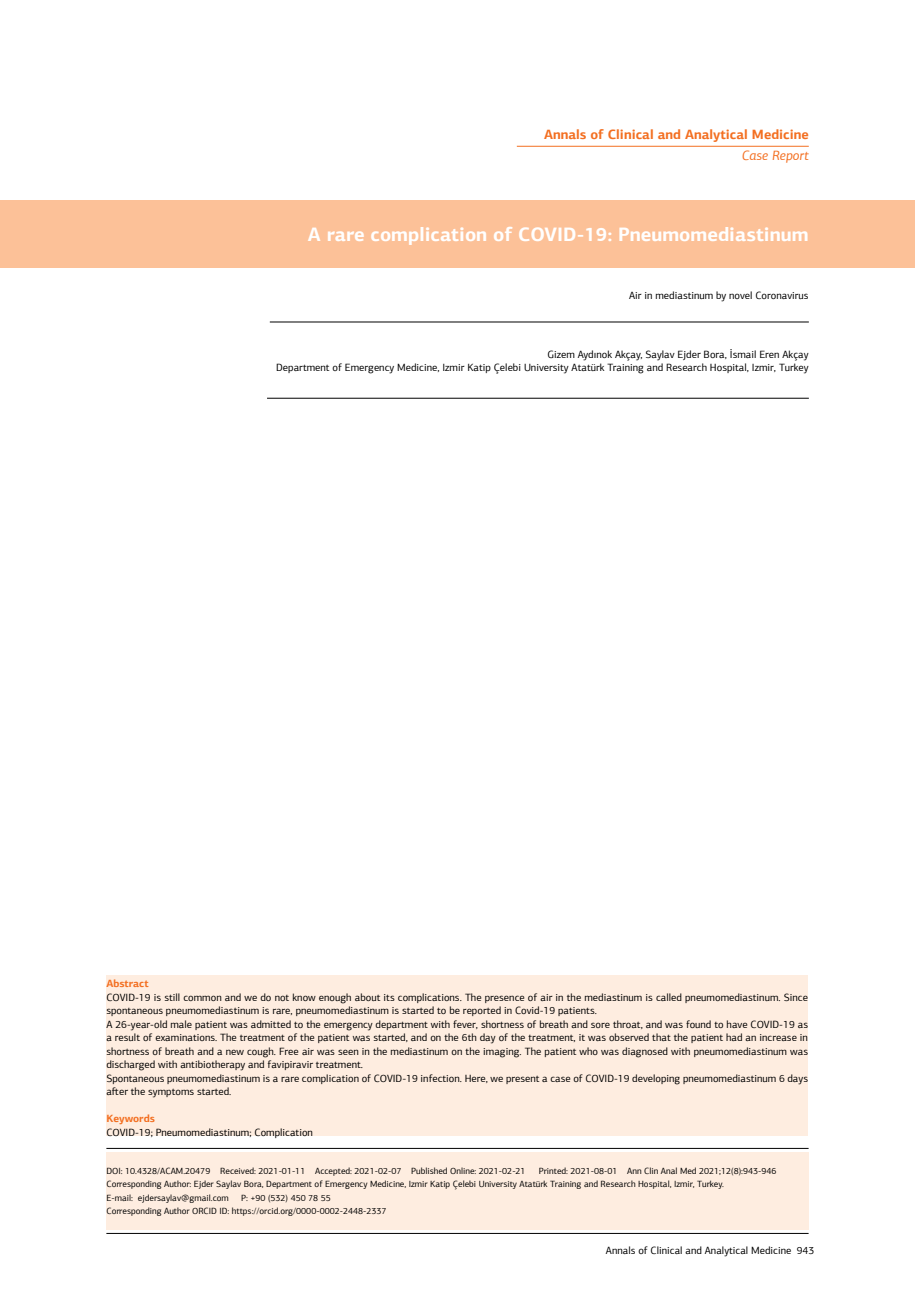
<style>
.page{position:relative;width:915px;height:1306px;background:#fff}
.page>*{position:absolute;margin:0;border:0;box-sizing:border-box;transform-origin:0 0}
.t1{font:700 19.5px "PF Agora Sans Pro";color:#fff}
.t2{font:700 13.5px "PF Agora Sans Pro";color:#f36f21}
.t3{font:italic 13.5px "PF Agora Sans Pro";color:#f36f21}
.t4{font:10.5px/13.5px "PF Agora Sans Pro";color:#000;text-align:right}
.t5{font:700 10.5px "PF Agora Sans Pro";color:#f36f21}
.t6{font:9px/13.5px "PF Agora Sans Pro";color:#000}
</style>
<div class="page">
<hr style="left:106px;top:1233px;width:702px;height:1px;background:#000">
<div style="left:0;top:200px;width:914px;height:68px;background:#fcc198"></div>
<hr style="left:106px;top:1148px;width:702px;height:1px;background:#000">
<hr style="left:270px;top:322px;width:538px;height:1px;background:#000">
<hr style="left:267px;top:398px;width:541px;height:1px;background:#000">
<hr style="left:516px;top:146px;width:292px;height:1px;background:#f36f21">
<div style="left:106px;top:1151px;width:702px;height:78px;background:#feede0"></div>
<div style="left:106px;top:975px;width:701px;height:160px;background:#feede0"></div>
<p class="t2" style="left:544px;top:126px;width:266px">Annals of Clinical and Analytical Medicine</p>
<p class="t3" style="left:741px;top:147px;width:68px">Case Report</p>
<h1 class="t1" style="left:308px;top:222px;width:502px">A rare complication of COVID-19: Pneumomediastinum</h1>
<p class="t4" style="left:629px;top:288px;width:181px">Air in mediastinum by novel Coronavirus</p>
<p class="t4" style="left:276px;top:347px;width:533px">Gizem Aydınok Akçay, Saylav Ejder Bora, İsmail Eren Akçay<br>Department of Emergency Medicine, Izmir Katip Çelebi University Atatürk Training and Research Hospital, Izmir, Turkey</p>
<p class="t5" style="left:106px;top:977px;width:44px">Abstract</p>
<p class="t4" style="left:106px;top:990px;width:703px;text-align:left">COVID-19 is still common and we do not know enough about its complications. The presence of air in the mediastinum is called pneumomediastinum. Since spontaneous pneumomediastinum is rare, pneumomediastinum is started to be reported in Covid-19 patients.<br>A 26-year-old male patient was admitted to the emergency department with fever, shortness of breath and sore throat, and was found to have COVID-19 as a result of examinations. The treatment of the patient was started, and on the 6th day of the treatment, it was observed that the patient had an increase in shortness of breath and a new cough. Free air was seen in the mediastinum on the imaging. The patient who was diagnosed with pneumomediastinum was discharged with antibiotherapy and favipiravir treatment.<br>Spontaneous pneumomediastinum is a rare complication of COVID-19 infection. Here, we present a case of COVID-19 developing pneumomediastinum 6 days after the symptoms started.</p>
<p class="t5" style="left:106px;top:1112px;width:50px">Keywords</p>
<p class="t4" style="left:106px;top:1125px;width:208px">COVID-19; Pneumomediastinum; Complication</p>
<p class="t6" style="left:106px;top:1164px;width:671px;text-indent:432px">Printed: 2021-08-01 Ann Clin Anal Med 2021;12(8):943-946<br>Corresponding Author: Ejder Saylav Bora, Department of Emergency Medicine, Izmir Katip Çelebi University Atatürk Training and Research Hospital, Izmir, Turkey.<br>E-mail: ejdersaylav@gmail.com</p>
<p class="t6" style="left:106px;top:1164px;width:420px">DOI: 10.4328/ACAM.20479 Received: 2021-01-11 Accepted: 2021-02-07 Published Online: 2021-02-21</p>
<p class="t6" style="left:106px;top:1191px;width:281px;text-indent:135px">P: +90 (532) 450 78 55<br>Corresponding Author ORCID ID: https://orcid.org/0000-0002-2448-2337</p>
<p class="t4" style="left:605px;top:1243px;width:210px">Annals of Clinical and Analytical Medicine 943</p>
</div>
